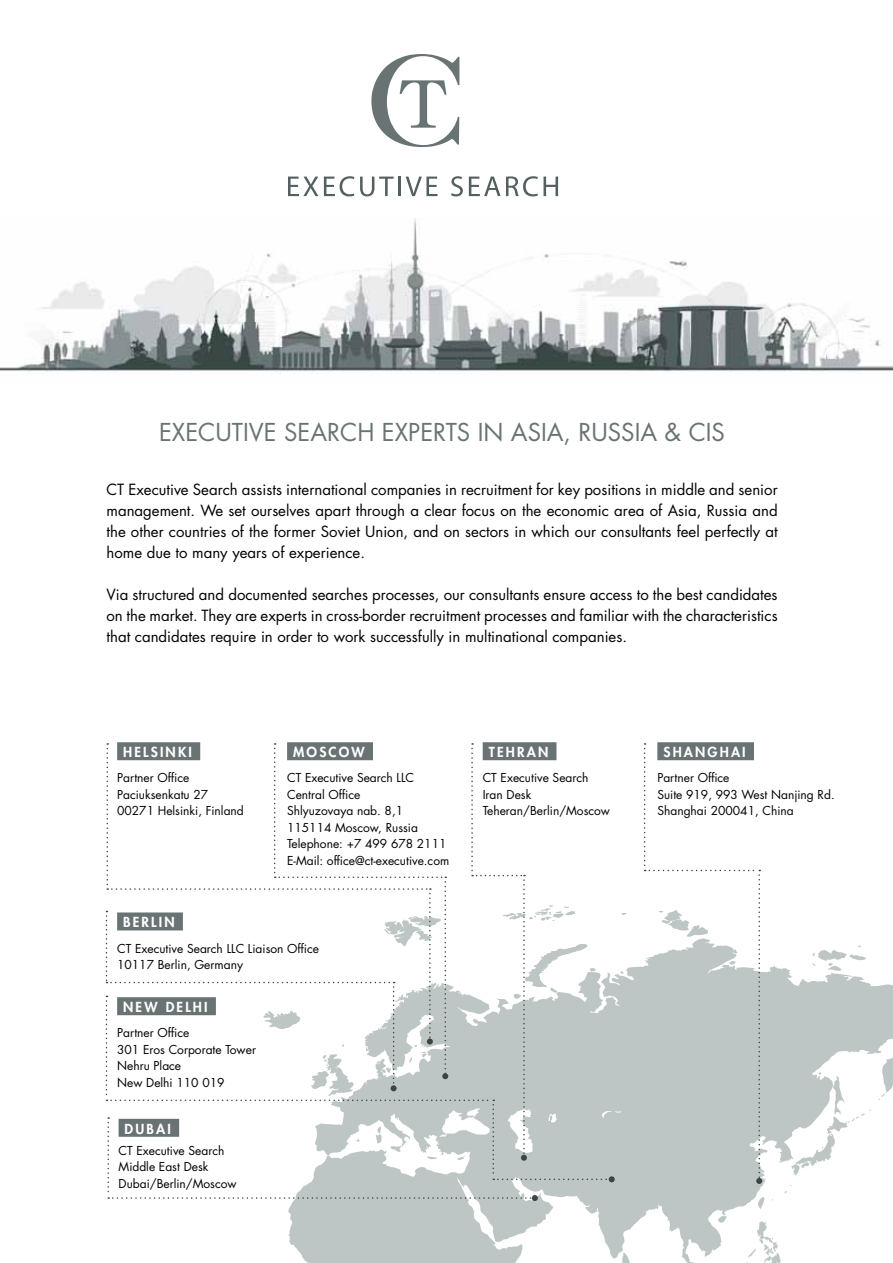
<style>
.page{position:relative;width:893px;height:1263px;background:#fff}
.page>*{position:absolute;margin:0;border:0;box-sizing:border-box;transform-origin:0 0}
.t1{font:24px "Futura Std";color:#6a7374}
.t2{font:15px/21px "Futura Std";color:#000;text-align:justify}
.t3{font:800 13.5px "Futura Std";letter-spacing:.16em;color:#fff}
.t4{font:12px/16.5px "Futura Std";color:#000}
</style>
<div class="page">
<svg style="left:288px;top:945px;width:605px;height:318px;fill:#bec5c5"></svg>
<img style="left:0;top:219px;width:893px;height:155px">
<svg style="left:288px;top:177px;width:30px;height:19px"></svg>
<svg style="left:324px;top:176px;width:30px;height:20px"></svg>
<svg style="left:360px;top:177px;width:34px;height:19px"></svg>
<hr style="left:398px;top:177px;width:3px;height:19px;background:#545f60">
<svg style="left:406px;top:177px;width:31px;height:19px"></svg>
<svg style="left:451px;top:176px;width:12px;height:20px"></svg>
<svg style="left:469px;top:176px;width:89px;height:20px"></svg>
<svg style="left:371px;top:54px;width:88px;height:93px"></svg>
<div style="left:117px;top:742px;width:83px;height:18px;background:#8d9495"></div>
<div style="left:287px;top:742px;width:86px;height:18px;background:#8d9495"></div>
<div style="left:657px;top:742px;width:97px;height:18px;background:#8d9495"></div>
<div style="left:483px;top:742px;width:73px;height:18px;background:#8d9495"></div>
<svg style="left:644px;top:743px;width:118px;height:441px"></svg>
<svg style="left:106px;top:743px;width:521px;height:458px"></svg>
<div style="left:119px;top:1119px;width:60px;height:18px;background:#6a7374"></div>
<h1 class="t1" style="left:159px;top:416px;width:565px">Executive Search Experts in Asia, Russia &amp; CIS</h1>
<p class="t2" style="left:107px;top:479px;width:673px">CT Executive Search assists international companies in recruitment for key positions in middle and senior management. We set ourselves apart through a clear focus on the economic area of Asia, Russia and the other countries of the former Soviet Union, and on sectors in which our consultants feel perfectly at home due to many years of experience.</p>
<p class="t2" style="left:107px;top:584px;width:673px">Via structured and documented searches processes, our consultants ensure access to the best candidates on the market. They are experts in cross-border recruitment processes and familiar with the characteristics that candidates require in order to work successfully in multinational companies.</p>
<p class="t3" style="left:123px;top:744px;width:37px">HELSIN</p>
<p class="t3" style="left:178px;top:744px;width:14px">KI</p>
<p class="t4" style="left:117px;top:770px;width:128px">Partner Office<br>Paciuksenkatu 27<br>00271 Helsinki, Finland</p>
<p class="t3" style="left:293px;top:744px;width:73px">MOSC OW</p>
<p class="t4" style="left:287px;top:770px;width:164px">CT Executive Search LLC<br>Central Office<br>Shlyuzovaya nab. 8,1<br>115114 Moscow, Russia<br>Telephone: +7 499 678 2111<br>E-Mail: office@ct-executive.com</p>
<p class="t3" style="left:123px;top:914px;width:44px">BER LIN</p>
<p class="t4" style="left:117px;top:940px;width:116px">CT Executive Search LLC</p>
<p class="t4" style="left:248px;top:940px;width:73px">Liaison Office</p>
<p class="t4" style="left:117px;top:956px;width:127px">10117 Berlin, Germany</p>
<p class="t3" style="left:123px;top:999px;width:78px">NEW DELHI</p>
<p class="t4" style="left:117px;top:1025px;width:140px">Partner Office<br>301 Eros Corporate Tower<br>Nehru Place<br>New Delhi 110 019</p>
<p class="t3" style="left:125px;top:1120px;width:40px">DUBAI</p>
<p class="t4" style="left:119px;top:1142px;width:120px">CT Executive Search<br>Middle East Desk<br>Dubai/Berlin/Moscow</p>
<p class="t3" style="left:489px;top:744px;width:29px">TEHRAN</p>
<p class="t4" style="left:483px;top:770px;width:129px">CT Executive Search<br>Iran Desk<br>Teheran/Berlin/Moscow</p>
<p class="t3" style="left:663px;top:744px;width:21px">SHANGHAI</p>
<p class="t4" style="left:657px;top:770px;width:179px">Partner Office<br>Suite 919, 993 West Nanjing Rd.<br>Shanghai 200041, China</p>
</div>
